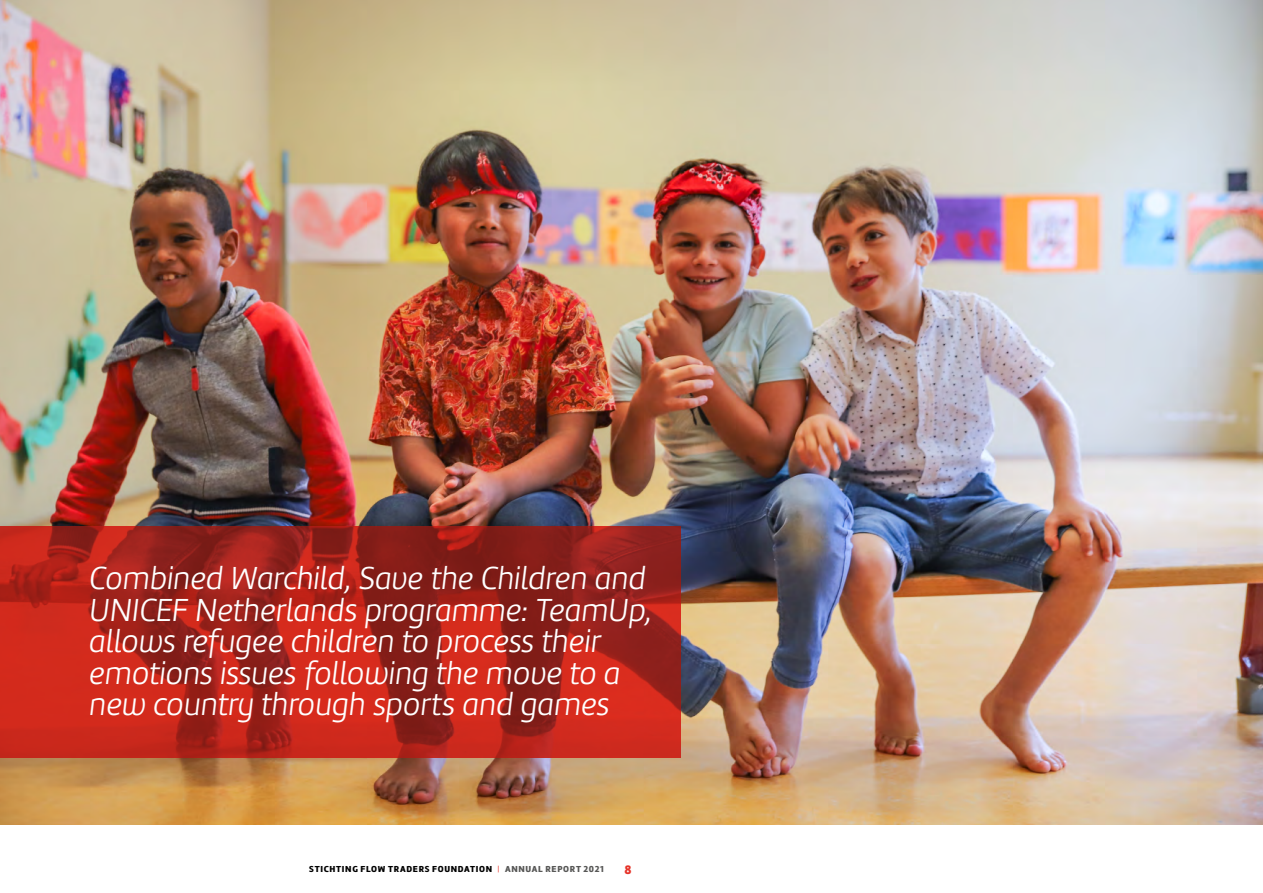
<style>
.page{position:relative;width:1263px;height:893px;background:#fff}
.page>*{position:absolute;margin:0;border:0;box-sizing:border-box;transform-origin:0 0}
.BEELD-Quote_klein{font:italic 300 33px/31.5px "Marine";letter-spacing:-.005em;color:#fff}
.t1{font:900 12.75px "Marine";color:#e63329}
.t2{font:900 9px "Marine";letter-spacing:.075em;color:#000}
.s1{font-weight:300;color:#e63329}
.s2{color:#575756}
</style>
<div class="page">
<img style="left:0;top:0;width:1263px;height:825px">
<svg style="left:0;top:526px;width:680px;height:231px;background:#ac241b"></svg>
<p class="BEELD-Quote_klein" style="left:89px;top:562px;width:565px">Combined Warchild, Save the Children and UNICEF Netherlands programme: TeamUp, allows refugee children to process their emotions issues following the move to a new country through sports and games</p>
<p class="t2" style="left:309px;top:863px;width:296px">STICHTING FLOW TRADERS FOUNDATION <span class="s1">|</span> <span class="s2">ANNUAL REPORT 2021</span></p>
<p class="t1" style="left:624px;top:862px;width:9px">8</p>
</div>
